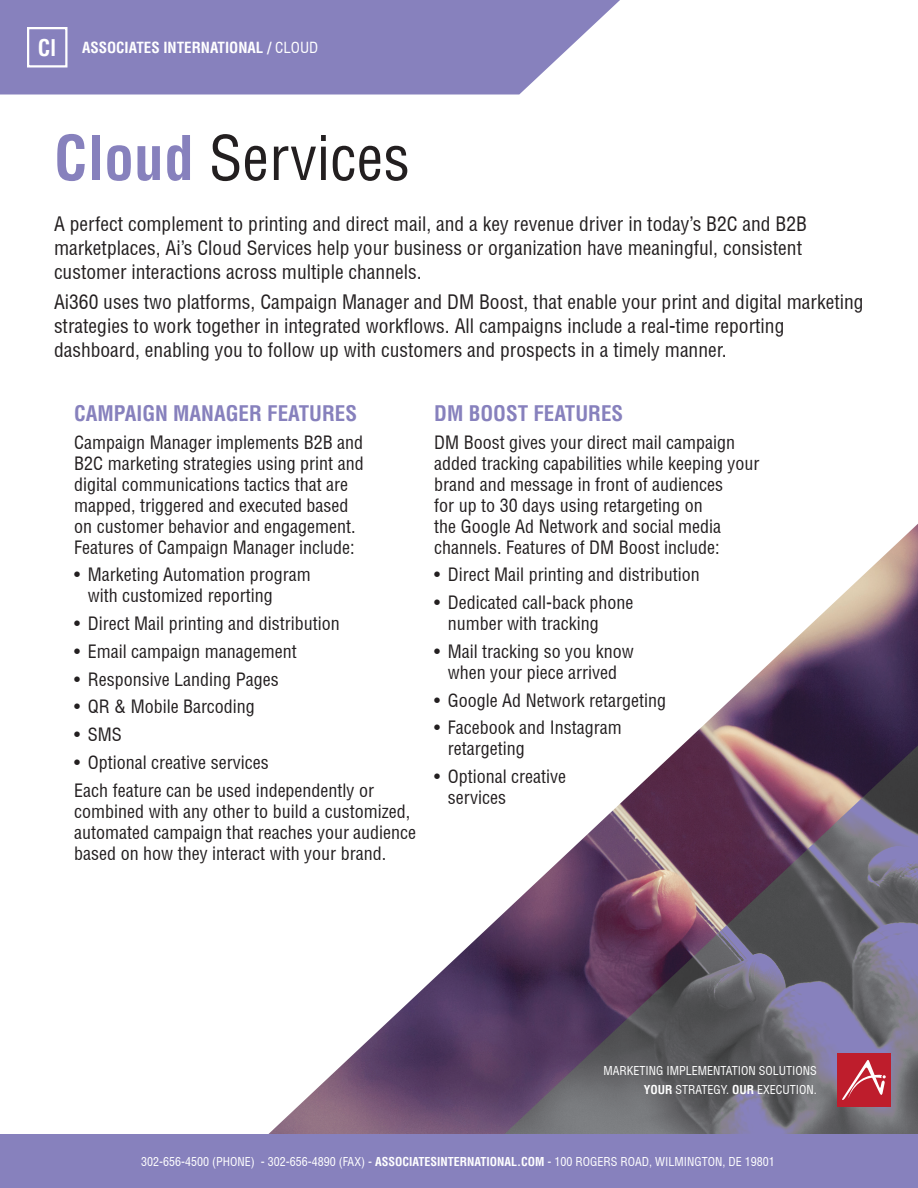
<style>
.page{position:relative;width:918px;height:1188px;background:#fff}
.page>*{position:absolute;margin:0;border:0;box-sizing:border-box;transform-origin:0 0}
.t1{font:condensed 60px "Helvetica";color:#231f20}
.t2{font:700 condensed 22.5px "Helvetica";color:#fff}
.t3{font:700 condensed 21px "Helvetica";color:#8781bd}
.t4{font:condensed 19.5px/24px "Helvetica";color:#231f20}
.t5{font:condensed 18px/21px "Helvetica";color:#231f20}
.t6{font:700 condensed 15px "Helvetica";color:#fff}
.t7{font:condensed 12px/19.5px "Helvetica";color:#fff;text-align:right}
.s1{font-weight:400}
.s2{font-weight:700;color:#8781bd}
.s3{font-weight:700}
</style>
<div class="page">
<img style="left:268px;top:524px;width:650px;height:610px">
<svg style="left:478px;top:733px;width:440px;height:401px;background:#796a7b"></svg>
<svg style="left:0;top:0;width:620px;height:94px;background:#908bc2"></svg>
<div style="left:27px;top:27px;width:41px;height:41px;border:2px solid #fff"></div>
<div style="left:837px;top:1053px;width:54px;height:54px;background:#be1d2c"></div>
<svg style="left:842px;top:1060px;width:44px;height:40px"></svg>
<div style="left:0;top:1134px;width:918px;height:54px;background:#8781bd"></div>
<p class="t2" style="left:38px;top:33px;width:20px">Cl</p>
<p class="t6" style="left:82px;top:38px;width:238px">ASSOCIATES INTERNATIONAL / <span class="s1">CLOUD</span></p>
<p class="t1" style="left:54px;top:121px;width:357px"><span class="s2">Cloud</span> Services</p>
<p class="t4" style="left:54px;top:211px;width:755px">A perfect complement to printing and direct mail, and a key revenue driver in today’s B2C and B2B marketplaces, Ai’s Cloud Services help your business or organization have meaningful, consistent customer interactions across multiple channels.</p>
<p class="t4" style="left:54px;top:290px;width:811px">Ai360 uses two platforms, Campaign Manager and DM Boost, that enable your print and digital marketing strategies to work together in integrated workflows. All campaigns include a real-time reporting dashboard, enabling you to follow up with customers and prospects in a timely manner.</p>
<p class="t3" style="left:74px;top:400px;width:284px">CAMPAIGN MANAGER FEATURES</p>
<p class="t5" style="left:74px;top:431px;width:291px">Campaign Manager implements B2B and B2C marketing strategies using print and digital communications tactics that are mapped, triggered and executed based on customer behavior and engagement.<br>Features of Campaign Manager include:</p>
<p class="t5" style="left:88px;top:564px;width:224px;text-indent:-14px">• Marketing Automation program with customized reporting</p>
<p class="t5" style="left:74px;top:613px;width:267px">• Direct Mail printing and distribution</p>
<p class="t5" style="left:74px;top:641px;width:224px">• Email campaign management</p>
<p class="t5" style="left:74px;top:668px;width:206px">• Responsive Landing Pages</p>
<p class="t5" style="left:74px;top:696px;width:182px">• QR &amp; Mobile Barcoding</p>
<p class="t5" style="left:74px;top:724px;width:49px">• SMS</p>
<p class="t5" style="left:74px;top:752px;width:196px">• Optional creative services</p>
<p class="t5" style="left:74px;top:779px;width:344px">Each feature can be used independently or combined with any other to build a customized, automated campaign that reaches your audience based on how they interact with your brand.</p>
<p class="t3" style="left:434px;top:400px;width:191px">DM BOOST FEATURES</p>
<p class="t5" style="left:434px;top:431px;width:327px">DM Boost gives your direct mail campaign added tracking capabilities while keeping your brand and message in front of audiences<br>for up to 30 days using retargeting on<br>the Google Ad Network and social media channels. Features of DM Boost include:</p>
<p class="t5" style="left:434px;top:564px;width:267px">• Direct Mail printing and distribution</p>
<p class="t5" style="left:448px;top:592px;width:187px;text-indent:-14px">• Dedicated call-back phone number with tracking</p>
<p class="t5" style="left:434px;top:641px;width:201px;text-align:center">• Mail tracking so you know when your piece arrived</p>
<p class="t5" style="left:434px;top:689px;width:233px">• Google Ad Network retargeting</p>
<p class="t5" style="left:448px;top:717px;width:175px;text-indent:-14px">• Facebook and Instagram retargeting</p>
<p class="t5" style="left:448px;top:766px;width:120px;text-indent:-14px">• Optional creative services</p>
<p class="t7" style="left:603px;top:1061px;width:215px">MARKETING IMPLEMENTATION SOLUTIONS<br><span class="s3">YOUR</span> STRATEGY. <span class="s3">OUR</span> EXECUTION.</p>
<p class="t7" style="left:141px;top:1151px;width:635px">302-656-4500 (PHONE) - 302-656-4890 (FAX) - <span class="s3">ASSOCIATESINTERNATIONAL.COM</span> - 100 ROGERS ROAD, WILMINGTON, DE 19801</p>
</div>
